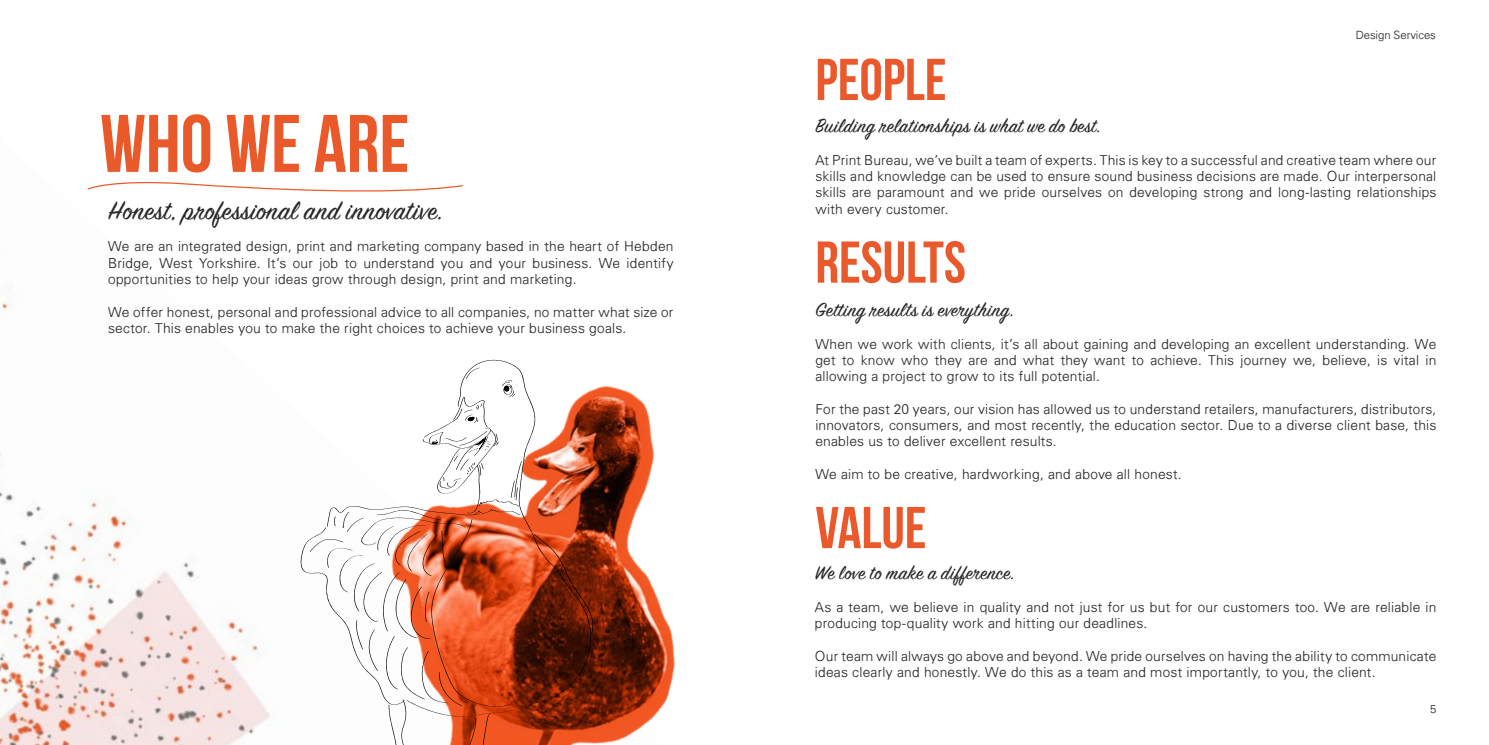
<style>
.page{position:relative;width:1489px;height:745px;background:#fff}
.page>*{position:absolute;margin:0;border:0;box-sizing:border-box;transform-origin:0 0}
.t1{font:700 81.25px "Bebas Neue";color:#ea5929}
.t2{font:700 58.75px "Bebas Neue";color:#ea592b}
.t3{font:28.75px "Sign Painter House Script";letter-spacing:.02em;color:#282827}
.t4{font:21.25px "Sign Painter House Script";letter-spacing:.02em;color:#282827}
.t5{font:300 13.75px/16.2px "Univers";letter-spacing:.02em;color:#282827;text-align:justify}
.t6{font:300 11.25px "Univers";color:#282827}
</style>
<div class="page">
<img style="left:0;top:299px;width:270px;height:445px">
<svg style="left:88px;top:181px;width:375px;height:11px"></svg>
<img style="left:597px;top:386px;width:79px;height:358px">
<svg style="left:300px;top:359px;width:297px;height:385px"></svg>
<h1 class="t1" style="left:100px;top:99px;width:311px">WHO WE ARE</h1>
<h3 class="t3" style="left:108px;top:192px;width:336px">Honest, professional and innovative.</h3>
<p class="t5" style="left:108px;top:238px;width:567px">We are an integrated design, print and marketing company based in the heart of Hebden Bridge, West Yorkshire. It’s our job to understand you and your business. We identify opportunities to help your ideas grow through design, print and marketing.</p>
<p class="t5" style="left:108px;top:303px;width:567px">We offer honest, personal and professional advice to all companies, no matter what size or sector. This enables you to make the right choices to achieve your business goals.</p>
<p class="t6" style="left:1355px;top:29px;width:81px">Design Services</p>
<h2 class="t2" style="left:815px;top:47px;width:133px">PEOPLE</h2>
<h3 class="t4" style="left:815px;top:113px;width:287px">Building relationships is what we do best.</h3>
<p class="t5" style="left:815px;top:151px;width:622px">At Print Bureau, we’ve built a team of experts. This is key to a successful and creative team where our skills and knowledge can be used to ensure sound business decisions are made. Our interpersonal skills are paramount and we pride ourselves on developing strong and long-lasting relationships with every customer.</p>
<h2 class="t2" style="left:815px;top:230px;width:152px">RESULTS</h2>
<h3 class="t4" style="left:815px;top:296px;width:200px">Getting results is everything.</h3>
<p class="t5" style="left:815px;top:335px;width:622px">When we work with clients, it’s all about gaining and developing an excellent understanding. We get to know who they are and what they want to achieve. This journey we, believe, is vital in allowing a project to grow to its full potential.</p>
<p class="t5" style="left:815px;top:400px;width:622px">For the past 20 years, our vision has allowed us to understand retailers, manufacturers, distributors, innovators, consumers, and most recently, the education sector. Due to a diverse client base, this enables us to deliver excellent results.</p>
<p class="t5" style="left:815px;top:465px;width:368px">We aim to be creative, hardworking, and above all honest.</p>
<h2 class="t2" style="left:815px;top:495px;width:112px">VALUE</h2>
<h3 class="t4" style="left:814px;top:559px;width:201px">We love to make a difference.</h3>
<p class="t5" style="left:814px;top:598px;width:623px">As a team, we believe in quality and not just for us but for our customers too. We are reliable in producing top-quality work and hitting our deadlines.</p>
<p class="t5" style="left:814px;top:647px;width:623px">Our team will always go above and beyond. We pride ourselves on having the ability to communicate ideas clearly and honestly. We do this as a team and most importantly, to you, the client.</p>
<p class="t6" style="left:1429px;top:701px;width:8px">5</p>
</div>
